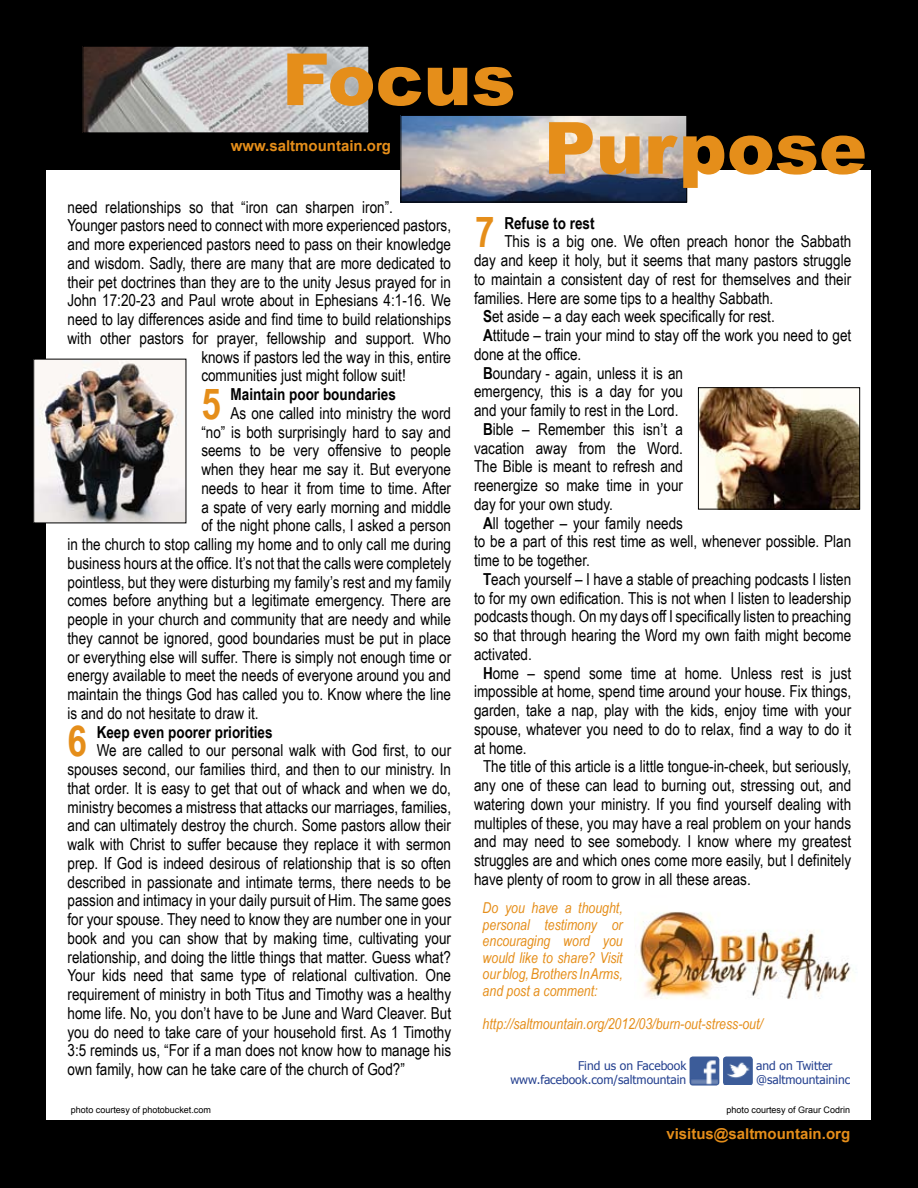
<style>
.page{position:relative;width:918px;height:1188px;background:#000}
.page>*{position:absolute;margin:0;border:0;box-sizing:border-box;transform-origin:0 0}
.t1{font:900 72px "Arial";color:#e58e1a}
.t2{font:700 42.75px "Arial Narrow";color:#e58e1a}
.t3{font:16.5px/18.8px "Arial Narrow";color:#000;text-align:justify}
.t4{font:700 16.5px "Arial Narrow";color:#000}
.t5{font:italic 15px/16.5px "Arial Narrow";color:#e58e1a;text-align:justify}
.t6{font:700 15px "Arial";color:#e58e1a}
.t7{font:12px/14.4px "Tahoma";color:#24408f;text-align:right}
.t8{font:9px "Arial";color:#000}
.s1{font-weight:700}
</style>
<div class="page">
<img style="left:84px;top:48px;width:283px;height:83px">
<div style="left:82px;top:46px;width:287px;height:87px;border:1px solid #000"></div>
<div style="left:46px;top:171px;width:826px;height:949px;background:#fff"></div>
<img style="left:402px;top:117px;width:283px;height:83px">
<div style="left:400px;top:115px;width:287px;height:87px;border:1px solid #000"></div>
<img style="left:700px;top:389px;width:158px;height:119px">
<div style="left:698px;top:387px;width:162px;height:123px;border:1px solid #000"></div>
<img style="left:635px;top:912px;width:216px;height:87px">
<img style="left:35px;top:361px;width:149px;height:160px">
<img style="left:690px;top:1057px;width:29px;height:28px;border-radius:3px">
<img style="left:723px;top:1057px;width:30px;height:28px;border-radius:3px">
<h1 class="t1" style="left:282px;top:39px;width:235px">Focus</h1>
<p class="t6" style="left:231px;top:138px;width:162px">www.saltmountain.org</p>
<h1 class="t1" style="left:544px;top:108px;width:325px">Purpose</h1>
<p class="t3" style="left:67px;top:197px;width:327px">need relationships so that “iron can sharpen iron”.</p>
<p class="t3" style="left:67px;top:216px;width:385px">Younger pastors need to connect with more experienced pastors,</p>
<p class="t3" style="left:67px;top:235px;width:385px">and more experienced pastors need to pass on their knowledge</p>
<p class="t3" style="left:67px;top:254px;width:385px">and wisdom. Sadly, there are many that are more dedicated to</p>
<p class="t3" style="left:67px;top:272px;width:385px">their pet doctrines than they are to the unity Jesus prayed for in</p>
<p class="t3" style="left:67px;top:291px;width:385px">John 17:20-23 and Paul wrote about in Ephesians 4:1-16. We</p>
<p class="t3" style="left:67px;top:310px;width:385px">need to lay differences aside and find time to build relationships</p>
<p class="t3" style="left:67px;top:329px;width:385px">with other pastors for prayer, fellowship and support. Who</p>
<p class="t3" style="left:201px;top:347px;width:251px">knows if pastors led the way in this, entire</p>
<p class="t3" style="left:201px;top:366px;width:206px">communities just might follow suit!</p>
<h2 class="t2" style="left:201px;top:379px;width:21px">5</h2>
<p class="t4" style="left:231px;top:385px;width:167px">Maintain poor boundaries</p>
<p class="t3" style="left:231px;top:404px;width:222px">As one called into ministry the word</p>
<p class="t3" style="left:201px;top:422px;width:251px">“no” is both surprisingly hard to say and</p>
<p class="t3" style="left:201px;top:441px;width:251px">seems to be very offensive to people</p>
<p class="t3" style="left:201px;top:460px;width:251px">when they hear me say it. But everyone</p>
<p class="t3" style="left:201px;top:479px;width:251px">needs to hear it from time to time. After</p>
<p class="t3" style="left:201px;top:497px;width:251px">a spate of very early morning and middle</p>
<p class="t3" style="left:201px;top:516px;width:251px">of the night phone calls, I asked a person</p>
<p class="t3" style="left:67px;top:535px;width:385px">in the church to stop calling my home and to only call me during</p>
<p class="t3" style="left:67px;top:554px;width:385px">business hours at the office. It’s not that the calls were completely</p>
<p class="t3" style="left:67px;top:572px;width:385px">pointless, but they were disturbing my family’s rest and my family</p>
<p class="t3" style="left:67px;top:591px;width:385px">comes before anything but a legitimate emergency. There are</p>
<p class="t3" style="left:67px;top:610px;width:385px">people in your church and community that are needy and while</p>
<p class="t3" style="left:67px;top:629px;width:385px">they cannot be ignored, good boundaries must be put in place</p>
<p class="t3" style="left:67px;top:647px;width:385px">or everything else will suffer. There is simply not enough time or</p>
<p class="t3" style="left:67px;top:666px;width:385px">energy available to meet the needs of everyone around you and</p>
<p class="t3" style="left:67px;top:685px;width:385px">maintain the things God has called you to. Know where the line</p>
<p class="t3" style="left:67px;top:704px;width:193px">is and do not hesitate to draw it.</p>
<h2 class="t2" style="left:67px;top:716px;width:21px">6</h2>
<p class="t4" style="left:97px;top:722px;width:177px">Keep even poorer priorities</p>
<p class="t3" style="left:67px;top:741px;width:385px;text-indent:29px">We are called to our personal walk with God first, to our spouses second, our families third, and then to our ministry. In that order. It is easy to get that out of whack and when we do, ministry becomes a mistress that attacks our marriages, families, and can ultimately destroy the church. Some pastors allow their walk with Christ to suffer because they replace it with sermon prep. If God is indeed desirous of relationship that is so often described in passionate and intimate terms, there needs to be passion and intimacy in your daily pursuit of Him. The same goes for your spouse. They need to know they are number one in your book and you can show that by making time, cultivating your relationship, and doing the little things that matter. Guess what?<br>Your kids need that same type of relational cultivation. One requirement of ministry in both Titus and Timothy was a healthy home life. No, you don’t have to be June and Ward Cleaver. But you do need to take care of your household first. As 1 Timothy 3:5 reminds us, “For if a man does not know how to manage his own family, how can he take care of the church of God?”</p>
<h2 class="t2" style="left:475px;top:207px;width:21px">7</h2>
<p class="t4" style="left:504px;top:213px;width:92px">Refuse to rest</p>
<p class="t3" style="left:504px;top:232px;width:348px">This is a big one. We often preach honor the Sabbath</p>
<p class="t3" style="left:474px;top:251px;width:379px">day and keep it holy, but it seems that many pastors struggle</p>
<p class="t3" style="left:474px;top:270px;width:379px">to maintain a consistent day of rest for themselves and their</p>
<p class="t3" style="left:474px;top:288px;width:301px">families. Here are some tips to a healthy Sabbath.</p>
<p class="t3" style="left:483px;top:307px;width:293px"><span class="s1">S</span>et aside – a day each week specifically for rest.</p>
<p class="t3" style="left:483px;top:326px;width:370px"><span class="s1">A</span>ttitude – train your mind to stay off the work you need to get</p>
<p class="t3" style="left:474px;top:345px;width:109px">done at the office.</p>
<p class="t3" style="left:483px;top:363px;width:202px"><span class="s1">B</span>oundary - again, unless it is an</p>
<p class="t3" style="left:474px;top:382px;width:211px">emergency, this is a day for you</p>
<p class="t3" style="left:474px;top:401px;width:206px">and your family to rest in the Lord.</p>
<p class="t3" style="left:483px;top:420px;width:202px"><span class="s1">B</span>ible – Remember this isn’t a</p>
<p class="t3" style="left:474px;top:438px;width:211px">vacation away from the Word.</p>
<p class="t3" style="left:474px;top:457px;width:211px">The Bible is meant to refresh and</p>
<p class="t3" style="left:474px;top:476px;width:211px">reenergize so make time in your</p>
<p class="t3" style="left:474px;top:495px;width:140px">day for your own study.</p>
<p class="t3" style="left:483px;top:513px;width:202px"><span class="s1">A</span>ll together – your family needs</p>
<p class="t3" style="left:474px;top:532px;width:379px">to be a part of this rest time as well, whenever possible. Plan</p>
<p class="t3" style="left:474px;top:551px;width:117px">time to be together.</p>
<p class="t3" style="left:483px;top:570px;width:370px"><span class="s1">T</span>each yourself – I have a stable of preaching podcasts I listen</p>
<p class="t3" style="left:474px;top:588px;width:379px">to for my own edification. This is not when I listen to leadership</p>
<p class="t3" style="left:474px;top:607px;width:379px">podcasts though. On my days off I specifically listen to preaching</p>
<p class="t3" style="left:474px;top:626px;width:379px">so that through hearing the Word my own faith might become</p>
<p class="t3" style="left:474px;top:645px;width:59px">activated.</p>
<p class="t3" style="left:483px;top:663px;width:370px"><span class="s1">H</span>ome – spend some time at home. Unless rest is just</p>
<p class="t3" style="left:474px;top:682px;width:379px">impossible at home, spend time around your house. Fix things,</p>
<p class="t3" style="left:474px;top:701px;width:379px">garden, take a nap, play with the kids, enjoy time with your</p>
<p class="t3" style="left:474px;top:720px;width:379px">spouse, whatever you need to do to relax, find a way to do it</p>
<p class="t3" style="left:474px;top:738px;width:54px">at home.</p>
<p class="t3" style="left:483px;top:757px;width:370px">The title of this article is a little tongue-in-cheek, but seriously,</p>
<p class="t3" style="left:474px;top:776px;width:379px">any one of these can lead to burning out, stressing out, and</p>
<p class="t3" style="left:474px;top:795px;width:379px">watering down your ministry. If you find yourself dealing with</p>
<p class="t3" style="left:474px;top:813px;width:379px">multiples of these, you may have a real problem on your hands</p>
<p class="t3" style="left:474px;top:832px;width:379px">and may need to see somebody. I know where my greatest</p>
<p class="t3" style="left:474px;top:851px;width:379px">struggles are and which ones come more easily, but I definitely</p>
<p class="t3" style="left:474px;top:870px;width:278px">have plenty of room to grow in all these areas.</p>
<p class="t5" style="left:483px;top:900px;width:142px">Do you have a thought, personal testimony or encouraging word you would like to share? Visit our blog, Brothers In Arms, and post a comment:</p>
<p class="t5" style="left:483px;top:1015px;width:282px">http://saltmountain.org/2012/03/burn-out-stress-out/</p>
<p class="t7" style="left:510px;top:1058px;width:177px">Find us on Facebook www.facebook.com/saltmountain</p>
<p class="t7" style="left:756px;top:1058px;width:96px;text-align:left">and on Twitter @saltmountaininc</p>
<p class="t8" style="left:71px;top:1104px;width:142px">photo courtesy of photobucket.com</p>
<p class="t8" style="left:727px;top:1105px;width:125px">photo courtesy of Graur Codrin</p>
<p class="t6" style="left:666px;top:1126px;width:185px">visitus@saltmountain.org</p>
</div>
